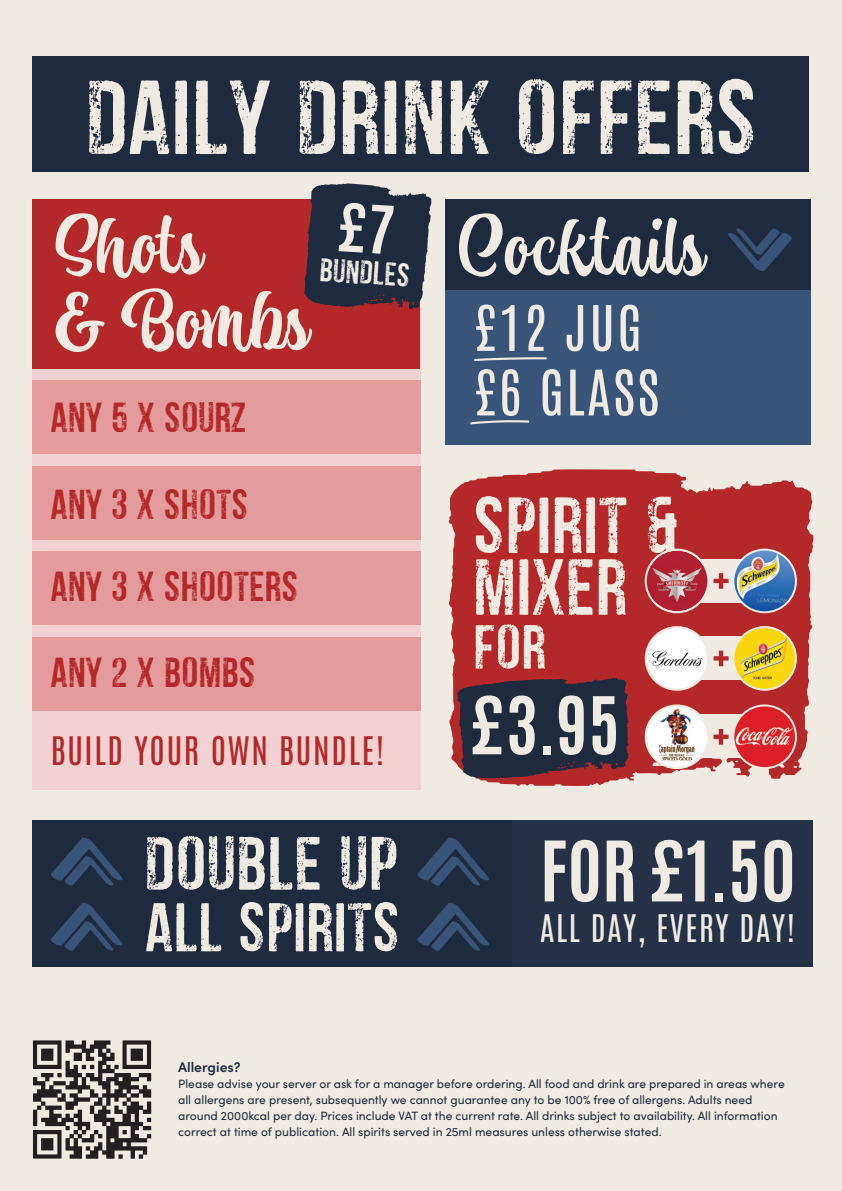
<style>
.page{position:relative;width:842px;height:1191px;background:#efeae2}
.page>*{position:absolute;margin:0;border:0;box-sizing:border-box;transform-origin:0 0}
.t1{font:94.6px "venenosa";color:#efeae2}
.t2{font:75.8px/75.6px "Atocha";letter-spacing:.025em;color:#efeae2}
.t3{font:71.6px/61.8px "venenosa";color:#efeae2}
.t4{font:70.8px "Antonio";color:#efeae2}
.t5{font:67.6px "Antonio";color:#efeae2}
.t6{font:56px "venenosa";color:#efeae2}
.t7{font:53.2px/64.6px "Antonio";letter-spacing:.05em;color:#efeae2}
.t8{font:37.6px/82.2px "venenosa";color:#b52829}
.t9{font:33.4px "Antonio";letter-spacing:.05em;color:#b52829}
.t10{font:32.4px "Antonio";letter-spacing:.05em;color:#efeae2}
.t11{font:29.4px "venenosa";color:#efeae2}
.t12{font:600 14px "Sofia Pro";color:#1e2a3d}
.t13{font:12px/16px "Sofia Pro";color:#1e2a3d}
</style>
<div class="page">
<svg style="left:33px;top:1040px;width:118px;height:118px"></svg>
<div style="left:33px;top:56px;width:776px;height:116px;background:#1e2a3d"></div>
<svg style="left:449px;top:469px;width:364px;height:317px;fill:#b52829"></svg>
<svg style="left:457px;top:678px;width:171px;height:100px"></svg>
<div style="left:666px;top:637px;width:112px;height:43px;background:#efeae2"></div>
<div style="left:666px;top:714px;width:112px;height:43px;background:#efeae2"></div>
<div style="left:666px;top:559px;width:112px;height:43px;background:#efeae2"></div>
<div style="left:646px;top:549px;width:62px;height:63px;background:#b01f32;border-radius:50%"></div>
<img style="left:646px;top:566px;width:62px;height:37px">
<div style="left:645px;top:548px;width:64px;height:65px;border:2px solid #efeae2;border-radius:50%"></div>
<div style="left:646px;top:627px;width:62px;height:62px;background:#fff;border-radius:50%"></div>
<div style="left:646px;top:627px;width:62px;height:62px;border:2px solid #efeae2;border-radius:50%"></div>
<img style="left:652px;top:651px;width:50px;height:15px">
<div style="left:645px;top:626px;width:64px;height:64px;border:2px solid #efeae2;border-radius:50%"></div>
<img style="left:733px;top:549px;width:63px;height:63px;border-radius:31px">
<div style="left:732px;top:548px;width:65px;height:65px;border:2px solid #efeae2;border-radius:50%"></div>
<img style="left:733px;top:705px;width:63px;height:63px;border-radius:31px">
<div style="left:732px;top:704px;width:65px;height:65px;border:2px solid #efeae2;border-radius:50%"></div>
<svg style="left:713px;top:573px;width:15px;height:16px"></svg>
<img style="left:733px;top:627px;width:63px;height:62px;border-radius:31px">
<div style="left:732px;top:626px;width:65px;height:64px;border:2px solid #efeae2;border-radius:50%"></div>
<svg style="left:713px;top:650px;width:15px;height:16px"></svg>
<img style="left:646px;top:705px;width:82px;height:63px">
<div style="left:33px;top:820px;width:776px;height:147px;background:#1e2a3d"></div>
<svg style="left:147px;top:836px;width:173px;height:53px"></svg>
<svg style="left:341px;top:836px;width:25px;height:53px"></svg>
<svg style="left:372px;top:837px;width:24px;height:52px"></svg>
<svg style="left:146px;top:903px;width:75px;height:48px"></svg>
<svg style="left:240px;top:902px;width:23px;height:49px"></svg>
<svg style="left:269px;top:903px;width:34px;height:48px"></svg>
<svg style="left:309px;top:902px;width:88px;height:49px"></svg>
<svg style="left:417px;top:837px;width:72px;height:49px"></svg>
<svg style="left:417px;top:903px;width:72px;height:48px"></svg>
<svg style="left:51px;top:837px;width:72px;height:49px"></svg>
<svg style="left:51px;top:903px;width:72px;height:48px"></svg>
<div style="left:512px;top:820px;width:301px;height:147px;background:#253146"></div>
<div style="left:446px;top:199px;width:365px;height:245px;background:#385479"></div>
<div style="left:33px;top:307px;width:388px;height:482px;background:#f1d1d2"></div>
<div style="left:33px;top:466px;width:388px;height:74px;background:#e39b9b"></div>
<div style="left:33px;top:551px;width:388px;height:74px;background:#e39b9b"></div>
<div style="left:33px;top:636px;width:388px;height:74px;background:#e39b9b"></div>
<div style="left:33px;top:380px;width:388px;height:74px;background:#e39b9b"></div>
<div style="left:33px;top:199px;width:387px;height:170px;background:#b52829"></div>
<div style="left:446px;top:199px;width:365px;height:91px;background:#1e2a3d"></div>
<svg style="left:728px;top:228px;width:64px;height:44px"></svg>
<svg style="left:474px;top:357px;width:73px;height:4px"></svg>
<svg style="left:470px;top:420px;width:60px;height:4px"></svg>
<svg style="left:304px;top:183px;width:127px;height:126px"></svg>
<h1 class="t1" style="left:84px;top:76px;width:674px">DAILY DRINK OFFERS</h1>
<h2 class="t2" style="left:54px;top:211px;width:255px">Shots<br>&amp; Bombs</h2>
<h3 class="t11" style="left:321px;top:256px;width:92px;rotate:4deg">BUNDLES</h3>
<h3 class="t8" style="left:51px;top:379px;width:197px">ANY 5 X SOURZ</h3>
<h3 class="t8" style="left:51px;top:466px;width:249px">ANY 3 X SHOTS<br>ANY 3 X SHOOTERS</h3>
<h3 class="t8" style="left:51px;top:634px;width:206px">ANY 2 X BOMBS</h3>
<h3 class="t9" style="left:51px;top:727px;width:335px">BUILD YOUR OWN BUNDLE!</h3>
<h2 class="t2" style="left:457px;top:212px;width:247px">Cocktails</h2>
<h3 class="t7" style="left:474px;top:297px;width:187px">£12 JUG £6 GLASS</h3>
<h3 class="t3" style="left:473px;top:500px;width:207px">SPIRIT &amp;<br>MIXER</h3>
<h3 class="t6" style="left:473px;top:622px;width:74px">FOR</h3>
<h3 class="t5" style="left:470px;top:677px;width:151px">£3.95</h3>
<h3 class="t4" style="left:540px;top:821px;width:257px">FOR £1.50</h3>
<h3 class="t10" style="left:540px;top:905px;width:256px">ALL DAY, EVERY DAY!</h3>
<p class="t12" style="left:178px;top:1056px;width:64px">Allergies?</p>
<p class="t13" style="left:178px;top:1075px;width:608px">Please advise your server or ask for a manager before ordering. All food and drink are prepared in areas where all allergens are present, subsequently we cannot guarantee any to be 100% free of allergens. Adults need around 2000kcal per day. Prices include VAT at the current rate. All drinks subject to availability. All information correct at time of publication. All spirits served in 25ml measures unless otherwise stated.</p>
</div>
